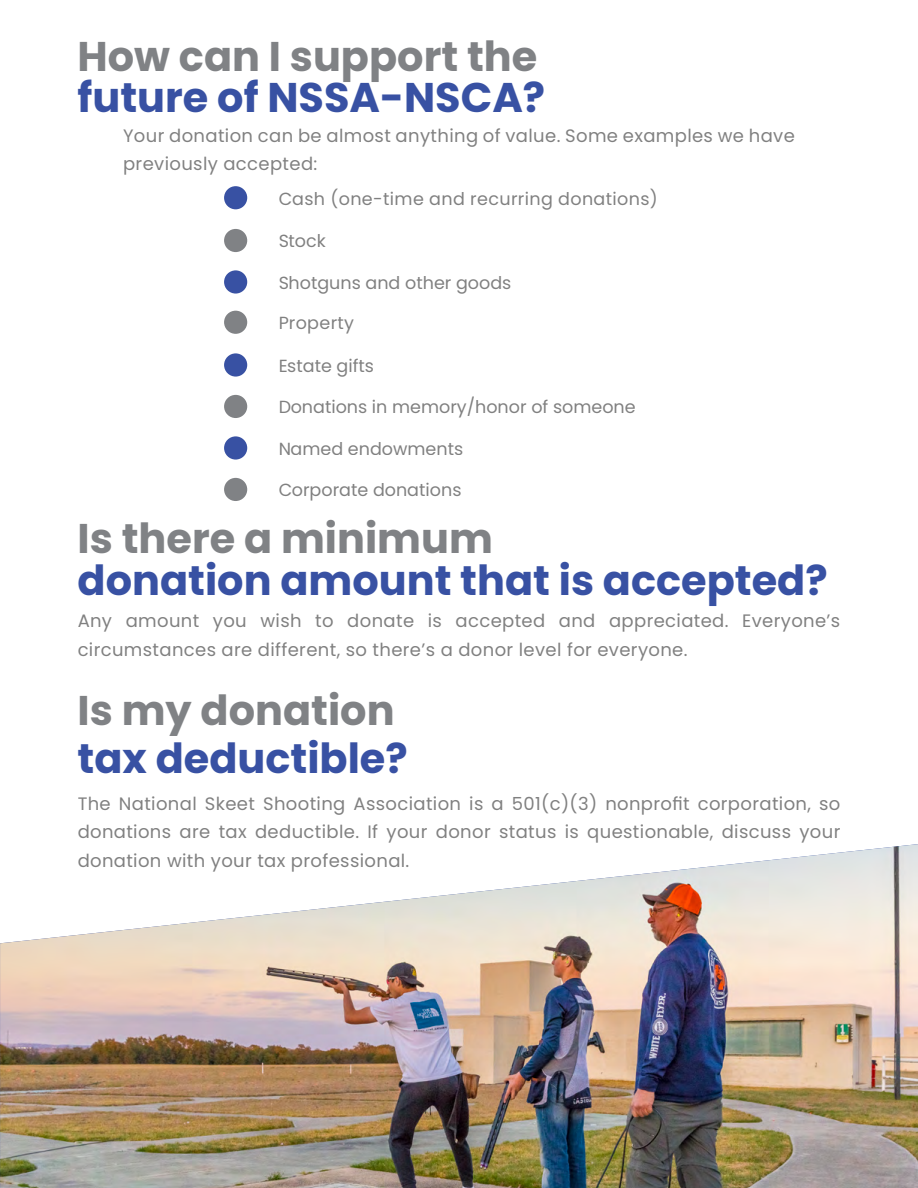
<style>
.page{position:relative;width:918px;height:1188px;background:#fff}
.page>*{position:absolute;margin:0;border:0;box-sizing:border-box;transform-origin:0 0}
.t1{font:700 41.4px "Poppins";color:#3851a3}
.t2{font:700 41.4px "Poppins";color:#808285}
.t3{font:18px/28.5px "Poppins";letter-spacing:.02em;color:#000}
.t4{font:17.55px "Poppins";color:#000}
.t5{font:17.55px "Poppins";letter-spacing:.02em;color:#000}
</style>
<div class="page">
<img style="left:0;top:844px;width:918px;height:344px">
<div style="left:224px;top:186px;width:23px;height:23px;background:#3851a3;border-radius:50%"></div>
<div style="left:224px;top:311px;width:23px;height:23px;background:#808285;border-radius:50%"></div>
<div style="left:224px;top:229px;width:23px;height:23px;background:#808285;border-radius:50%"></div>
<div style="left:224px;top:353px;width:23px;height:24px;background:#3851a3;border-radius:50%"></div>
<div style="left:224px;top:436px;width:23px;height:24px;background:#3851a3;border-radius:50%"></div>
<div style="left:224px;top:270px;width:23px;height:24px;background:#3851a3;border-radius:50%"></div>
<div style="left:224px;top:395px;width:23px;height:23px;background:#808285;border-radius:50%"></div>
<div style="left:224px;top:478px;width:23px;height:23px;background:#808285;border-radius:50%"></div>
<h1 class="t2" style="left:78px;top:32px;width:461px">How can I support the</h1>
<h1 class="t1" style="left:78px;top:73px;width:469px">future of NSSA-NSCA?</h1>
<p class="t3" style="left:123px;top:121px;width:673px">Your donation can be almost anything of value. Some examples we have previously accepted:</p>
<p class="t5" style="left:278px;top:188px;width:381px">Cash (one-time and recurring donations)</p>
<p class="t4" style="left:278px;top:231px;width:49px">Stock</p>
<p class="t4" style="left:278px;top:272px;width:235px">Shotguns and other goods</p>
<p class="t5" style="left:278px;top:313px;width:77px">Property</p>
<p class="t4" style="left:278px;top:355px;width:97px">Estate gifts</p>
<p class="t4" style="left:278px;top:397px;width:359px">Donations in memory/honor of someone</p>
<p class="t4" style="left:278px;top:438px;width:186px">Named endowments</p>
<p class="t4" style="left:278px;top:480px;width:185px">Corporate donations</p>
<h1 class="t2" style="left:78px;top:515px;width:417px">Is there a minimum</h1>
<h1 class="t1" style="left:78px;top:556px;width:752px">donation amount that is accepted?</h1>
<p class="t3" style="left:78px;top:607px;width:764px">Any amount you wish to donate is accepted and appreciated. Everyone’s circumstances are different, so there’s a donor level for everyone.</p>
<h1 class="t2" style="left:78px;top:687px;width:319px">Is my donation</h1>
<h1 class="t1" style="left:78px;top:734px;width:332px">tax deductible?</h1>
<p class="t3" style="left:78px;top:789px;width:764px;text-align:justify">The National Skeet Shooting Association is a 501(c)(3) nonprofit corporation, so donations are tax deductible. If your donor status is questionable, discuss your donation with your tax professional.</p>
</div>
